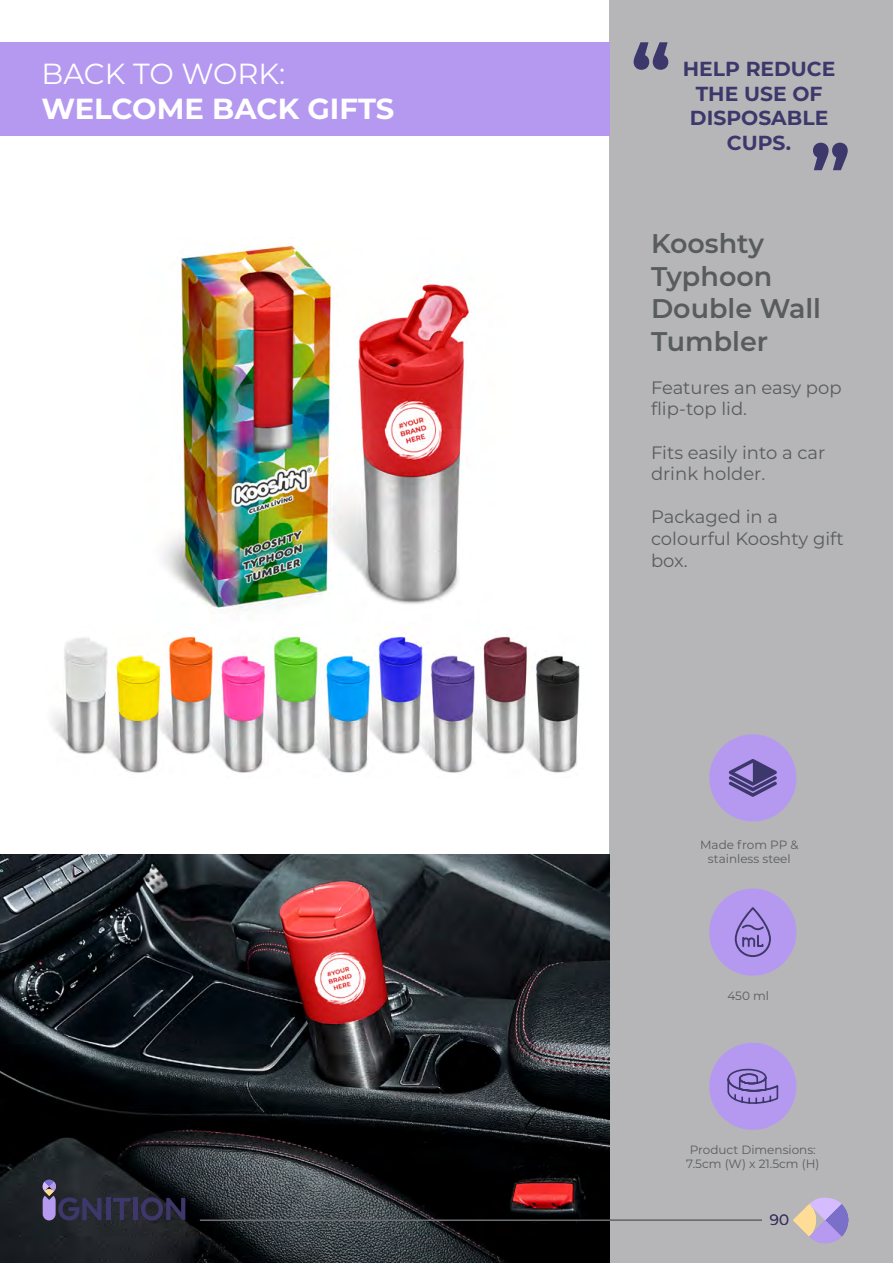
<style>
.page{position:relative;width:893px;height:1263px;background:#fff}
.page>*{position:absolute;margin:0;border:0;box-sizing:border-box;transform-origin:0 0}
.t1{font:700 81px "Montserrat";color:#3d386b}
.t2{font:700 29.1px "Montserrat";color:#fff}
.t3{font:29.1px "Montserrat";color:#fff}
.t4{font:600 27px/32.4px "Montserrat";color:#595c5e}
.t5{font:700 20.25px/24.3px "Montserrat";color:#3d386b;text-align:center}
.t6{font:18px/21.6px "Montserrat";color:#595c5e}
.t7{font:15px "Montserrat";color:#38335e}
.t8{font:12px/14.4px "Montserrat";color:#595c5e;text-align:center}
</style>
<div class="page">
<div style="left:609px;top:0;width:284px;height:1263px;background:#b6b6b8"></div>
<img style="left:0;top:854px;width:609px;height:409px">
<svg style="left:793px;top:1197px;width:56px;height:47px"></svg>
<hr style="left:200px;top:1219px;width:562px;height:2px;background:#6d6e71">
<hr style="left:106px;top:1198px;width:4px;height:22px;background:#3e376b">
<svg style="left:113px;top:1198px;width:18px;height:22px"></svg>
<div style="left:133px;top:1198px;width:5px;height:22px;background:#3e376b"></div>
<svg style="left:141px;top:1197px;width:44px;height:23px"></svg>
<svg style="left:43px;top:1179px;width:58px;height:41px;background:#444159"></svg>
<img style="left:52px;top:245px;width:528px;height:528px">
<div style="left:0;top:42px;width:609px;height:94px;background:#b599f0"></div>
<div style="left:709px;top:734px;width:87px;height:87px;background:#b599f0;border-radius:50%"></div>
<div style="left:709px;top:888px;width:87px;height:88px;background:#b599f0;border-radius:50%"></div>
<div style="left:709px;top:1043px;width:87px;height:87px;background:#b599f0;border-radius:50%"></div>
<svg style="left:727px;top:1068px;width:52px;height:36px"></svg>
<svg style="left:728px;top:759px;width:49px;height:38px"></svg>
<svg style="left:735px;top:907px;width:36px;height:50px"></svg>
<h2 class="t3" style="left:41px;top:54px;width:245px">BACK TO WORK:</h2>
<h2 class="t2" style="left:41px;top:88px;width:354px">WELCOME BACK GIFTS</h2>
<h1 class="t1" style="left:631px;top:15px;width:42px">“</h1>
<p class="t5" style="left:683px;top:56px;width:154px">HELP REDUCE<br>THE USE OF<br>DISPOSABLE<br>CUPS.</p>
<h1 class="t1" style="left:810px;top:116px;width:42px">”</h1>
<h3 class="t4" style="left:651px;top:226px;width:172px">Kooshty<br>Typhoon<br>Double Wall<br>Tumbler</h3>
<p class="t6" style="left:651px;top:376px;width:192px">Features an easy pop flip-top lid.</p>
<p class="t6" style="left:651px;top:441px;width:176px">Fits easily into a car drink holder.</p>
<p class="t6" style="left:651px;top:506px;width:194px">Packaged in a colourful Kooshty gift box.</p>
<p class="t8" style="left:700px;top:837px;width:100px">Made from PP &amp; stainless steel</p>
<p class="t8" style="left:727px;top:988px;width:43px">450 ml</p>
<p class="t8" style="left:686px;top:1142px;width:135px;text-align:left">Product Dimensions:<br>7.5cm (W) x 21.5cm (H)</p>
<p class="t7" style="left:770px;top:1209px;width:21px">90</p>
</div>
